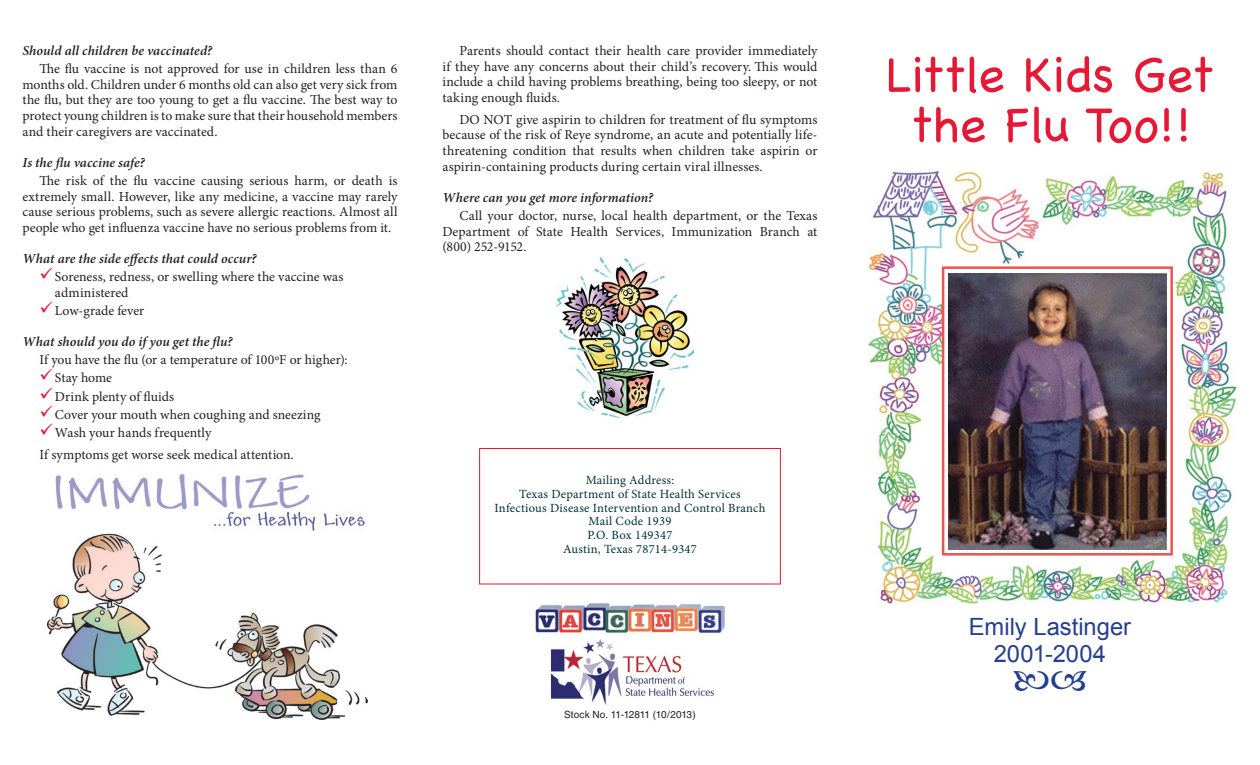
<style>
.page{position:relative;width:1260px;height:765px;background:#fff}
.page>*{position:absolute;margin:0;border:0;box-sizing:border-box;transform-origin:0 0}
.msoorganizationname{font:23.75px "Arial";color:#253f8e}
.t1{font:13.75px/15.6px "Minion Pro";color:#231f20;text-align:justify}
.t2{font:italic 600 13.75px "Minion Pro";letter-spacing:.005em;color:#231f20}
.t3{font:12.5px "Minion Pro";letter-spacing:.02em;color:#003136}
.t4{font:10px "Helvetica";letter-spacing:-.01em;color:#231f20}
.s1{color:#e51836}
</style>
<div class="page">
<img style="left:868px;top:172px;width:368px;height:431px">
<svg style="left:914px;top:107px;width:273px;height:36px"></svg>
<svg style="left:889px;top:56px;width:323px;height:37px"></svg>
<div style="left:942px;top:266px;width:231px;height:290px;background:#fff;border:2px solid #e95652"></div>
<img style="left:948px;top:273px;width:218px;height:276px">
<div style="left:479px;top:448px;width:302px;height:136px;border:1px solid #e51836"></div>
<img style="left:557px;top:256px;width:137px;height:161px">
<img style="left:47px;top:474px;width:321px;height:245px">
<img style="left:535px;top:603px;width:190px;height:31px">
<img style="left:550px;top:639px;width:164px;height:66px">
<p class="t2" style="left:22px;top:41px;width:191px">Should all children be vaccinated?</p>
<p class="t1" style="left:22px;top:61px;width:377px;text-indent:17px">The flu vaccine is not approved for use in children less than 6 months old. Children under 6 months old can also get very sick from the flu, but they are too young to get a flu vaccine. The best way to protect young children is to make sure that their household members and their caregivers are vaccinated.</p>
<p class="t2" style="left:22px;top:153px;width:124px">Is the flu vaccine safe?</p>
<p class="t1" style="left:22px;top:173px;width:377px;text-indent:17px">The risk of the flu vaccine causing serious harm, or death is extremely small. However, like any medicine, a vaccine may rarely cause serious problems, such as severe allergic reactions. Almost all people who get influenza vaccine have no serious problems from it.</p>
<p class="t2" style="left:22px;top:249px;width:236px">What are the side effects that could occur?</p>
<p class="t1" style="left:39px;top:269px;width:306px"><span class="s1">✓</span>Soreness, redness, or swelling where the vaccine was</p>
<p class="t1" style="left:55px;top:285px;width:75px">administered</p>
<p class="t1" style="left:39px;top:303px;width:106px"><span class="s1">✓</span>Low-grade fever</p>
<p class="t2" style="left:22px;top:332px;width:212px">What should you do if you get the flu?</p>
<p class="t1" style="left:39px;top:352px;width:310px">If you have the flu (or a temperature of 100ºF or higher):</p>
<p class="t1" style="left:39px;top:370px;width:74px"><span class="s1">✓</span>Stay home</p>
<p class="t1" style="left:39px;top:388px;width:136px"><span class="s1">✓</span>Drink plenty of fluids</p>
<p class="t1" style="left:39px;top:407px;width:283px"><span class="s1">✓</span>Cover your mouth when coughing and sneezing</p>
<p class="t1" style="left:39px;top:425px;width:173px"><span class="s1">✓</span>Wash your hands frequently</p>
<p class="t1" style="left:39px;top:447px;width:256px">If symptoms get worse seek medical attention.</p>
<p class="t1" style="left:442px;top:43px;width:376px;text-indent:17px">Parents should contact their health care provider immediately if they have any concerns about their child’s recovery. This would include a child having problems breathing, being too sleepy, or not taking enough fluids.</p>
<p class="t1" style="left:442px;top:112px;width:377px;text-indent:17px">DO NOT give aspirin to children for treatment of flu symptoms because of the risk of Reye syndrome, an acute and potentially life&shy;threatening condition that results when children take aspirin or aspirin-containing products during certain viral illnesses.</p>
<p class="t2" style="left:442px;top:188px;width:212px">Where can you get more information?</p>
<p class="t1" style="left:442px;top:208px;width:377px;text-indent:17px">Call your doctor, nurse, local health department, or the Texas Department of State Health Services, Immunization Branch at (800) 252-9152.</p>
<p class="t3" style="left:586px;top:472px;width:90px">Mailing Address:</p>
<p class="t3" style="left:519px;top:486px;width:223px">Texas Department of State Health Services</p>
<p class="t3" style="left:495px;top:499px;width:272px">Infectious Disease Intervention and Control Branch</p>
<p class="t3" style="left:589px;top:513px;width:84px">Mail Code 1939</p>
<p class="t3" style="left:588px;top:527px;width:86px">P.O. Box 149347</p>
<p class="t3" style="left:563px;top:541px;width:135px">Austin, Texas 78714-9347</p>
<p class="t4" style="left:564px;top:709px;width:133px">Stock No. 11-12811 (10/2013)</p>
<p class="msoorganizationname" style="left:969px;top:611px;width:164px">Emily Lastinger</p>
<p class="msoorganizationname" style="left:994px;top:638px;width:114px">2001-2004</p>
</div>
